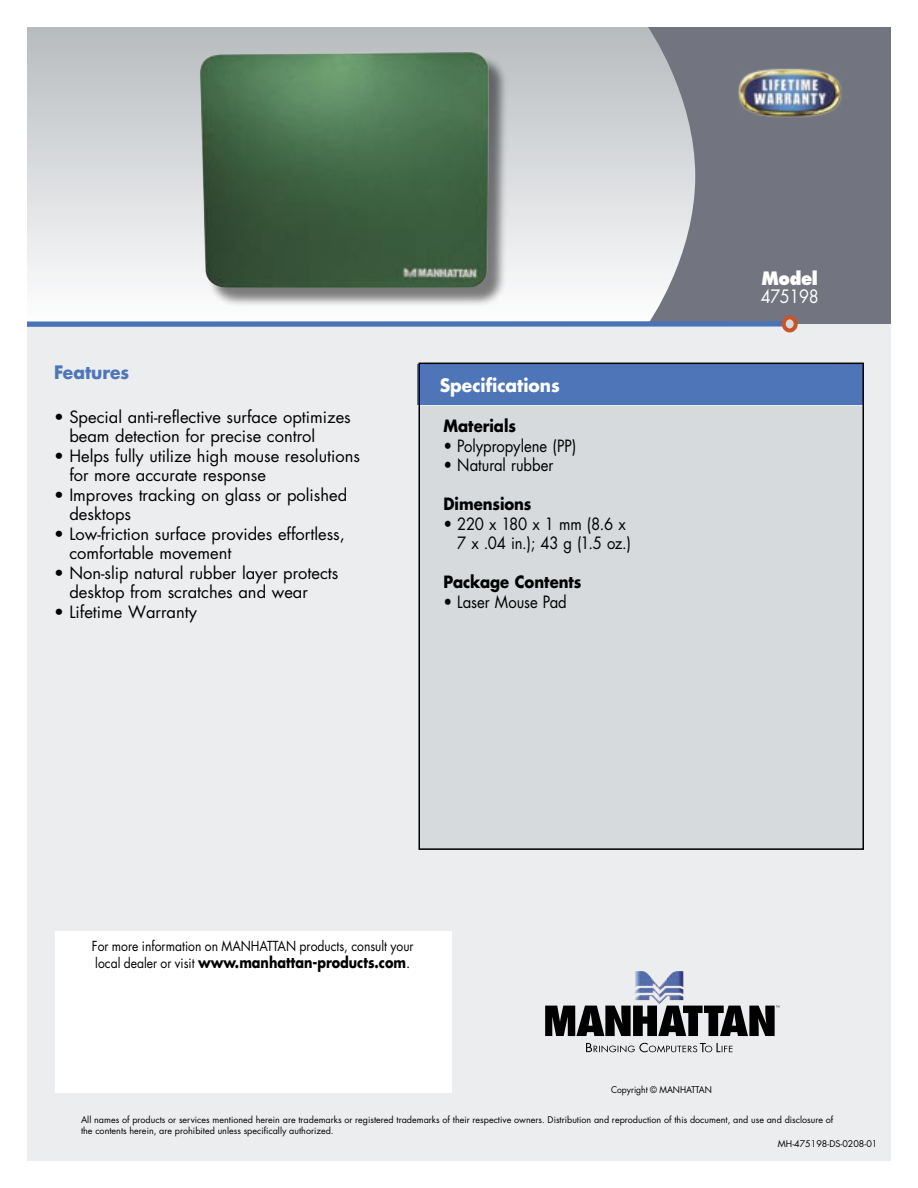
<style>
.page{position:relative;width:918px;height:1188px;background:#fff}
.page>*{position:absolute;margin:0;border:0;box-sizing:border-box;transform-origin:0 0}
.t1{font:700 18px "Futura Std";color:#fff;scale:.95 1}
.t2{font:700 18px "Futura Std";color:#4d75b7;scale:.95 1}
.t3{font:18px "Futura Std";letter-spacing:-.025em;color:#fff;scale:.9 1}
.t4{font:800 18px "Futura Std";letter-spacing:-.025em;color:#fff;scale:.9 1}
.t5{font:16.5px/19.5px "Futura Std";color:#000}
.t6{font:16.5px/19.5px "Futura Std";color:#000;scale:.9 1}
.t7{font:700 16.5px "Futura Std";color:#000;scale:.9 1}
.t8{font:700 15px "Futura Std";color:#000;scale:.85 1}
.t9{font:13.5px "Futura Std";color:#000;scale:.9 1}
.t10{font:9px/10.5px "Futura Std";color:#000}
.t11{font:9px "Futura Std";color:#000;scale:.95 1}
.s1{font-weight:400;font-size:13.5px}
.s2{font-weight:400}
</style>
<div class="page">
<div style="left:27px;top:27px;width:675px;height:297px;background:linear-gradient(to bottom,#b7bbbf,#fefeff)"></div>
<svg style="left:648px;top:27px;width:243px;height:297px;background:#80828c"></svg>
<div style="left:27px;top:324px;width:864px;height:837px;background:#ebedef"></div>
<div style="left:27px;top:321px;width:756px;height:6px;background:#4975b8"></div>
<div style="left:784px;top:317px;width:12px;height:13px;background:#d6dadd;border-radius:50%"></div>
<div style="left:782px;top:315px;width:16px;height:17px;border:4px solid #c85427;border-radius:50%"></div>
<div style="left:418px;top:364px;width:446px;height:41px;background:#4d75b7"></div>
<div style="left:55px;top:931px;width:396px;height:162px;background:#fff"></div>
<img style="left:738px;top:68px;width:103px;height:50px">
<svg style="left:545px;top:1006px;width:235px;height:30px"></svg>
<img style="left:635px;top:971px;width:49px;height:33px">
<svg style="left:586px;top:1043px;width:147px;height:9px"></svg>
<div style="left:419px;top:407px;width:445px;height:443px;background:#d6dadd"></div>
<div style="left:201px;top:52px;width:308px;height:256px;background:#000;opacity:.5"></div>
<img style="left:199px;top:52px;width:290px;height:236px">
<p class="t2" style="left:54px;top:361px;width:81px">Features</p>
<p class="t5" style="left:69px;top:407px;width:283px;text-indent:-15px">• Special anti-reflective surface optimizes beam detection for precise control</p>
<p class="t5" style="left:69px;top:446px;width:292px;text-indent:-15px">• Helps fully utilize high mouse resolutions for more accurate response</p>
<p class="t5" style="left:69px;top:485px;width:279px;text-indent:-15px">• Improves tracking on glass or polished desktops</p>
<p class="t5" style="left:69px;top:524px;width:277px;text-indent:-15px">• Low-friction surface provides effortless, comfortable movement</p>
<p class="t5" style="left:69px;top:563px;width:271px;text-indent:-15px">• Non-slip natural rubber layer protects desktop from scratches and wear</p>
<p class="t5" style="left:54px;top:602px;width:145px">• Lifetime Warranty</p>
<p class="t1" style="left:440px;top:373px;width:128px">Specifications</p>
<p class="t7" style="left:443px;top:415px;width:82px">Materials</p>
<p class="t6" style="left:443px;top:436px;width:149px">• Polypropylene (PP)</p>
<p class="t6" style="left:443px;top:455px;width:124px">• Natural rubber</p>
<p class="t7" style="left:443px;top:493px;width:99px">Dimensions</p>
<p class="t6" style="left:457px;top:514px;width:195px;text-indent:-14px">• 220 x 180 x 1 mm (8.6 x<br>7 x .04 in.); 43 g (1.5 oz.)</p>
<p class="t7" style="left:443px;top:571px;width:155px">Package Contents</p>
<p class="t6" style="left:443px;top:592px;width:139px">• Laser Mouse Pad</p>
<p class="t9" style="left:92px;top:938px;width:359px">For more information on MANHATTAN products, consult your</p>
<p class="t8" style="left:95px;top:952px;width:372px"><span class="s1">local dealer or visit</span> www.manhattan-products.com<span class="s2">.</span></p>
<p class="t4" style="left:761px;top:267px;width:64px">Model</p>
<p class="t3" style="left:761px;top:285px;width:66px">475198</p>
<p class="t11" style="left:611px;top:1084px;width:108px">Copyright © MANHATTAN</p>
<p class="t10" style="left:81px;top:1115px;width:754px">All names of products or services mentioned herein are trademarks or registered trademarks of their respective owners. Distribution and reproduction of this document, and use and disclosure of the contents herein, are prohibited unless specifically authorized.</p>
<p class="t10" style="left:778px;top:1139px;width:101px">MH-475198-DS-0208-01</p>
</div>
